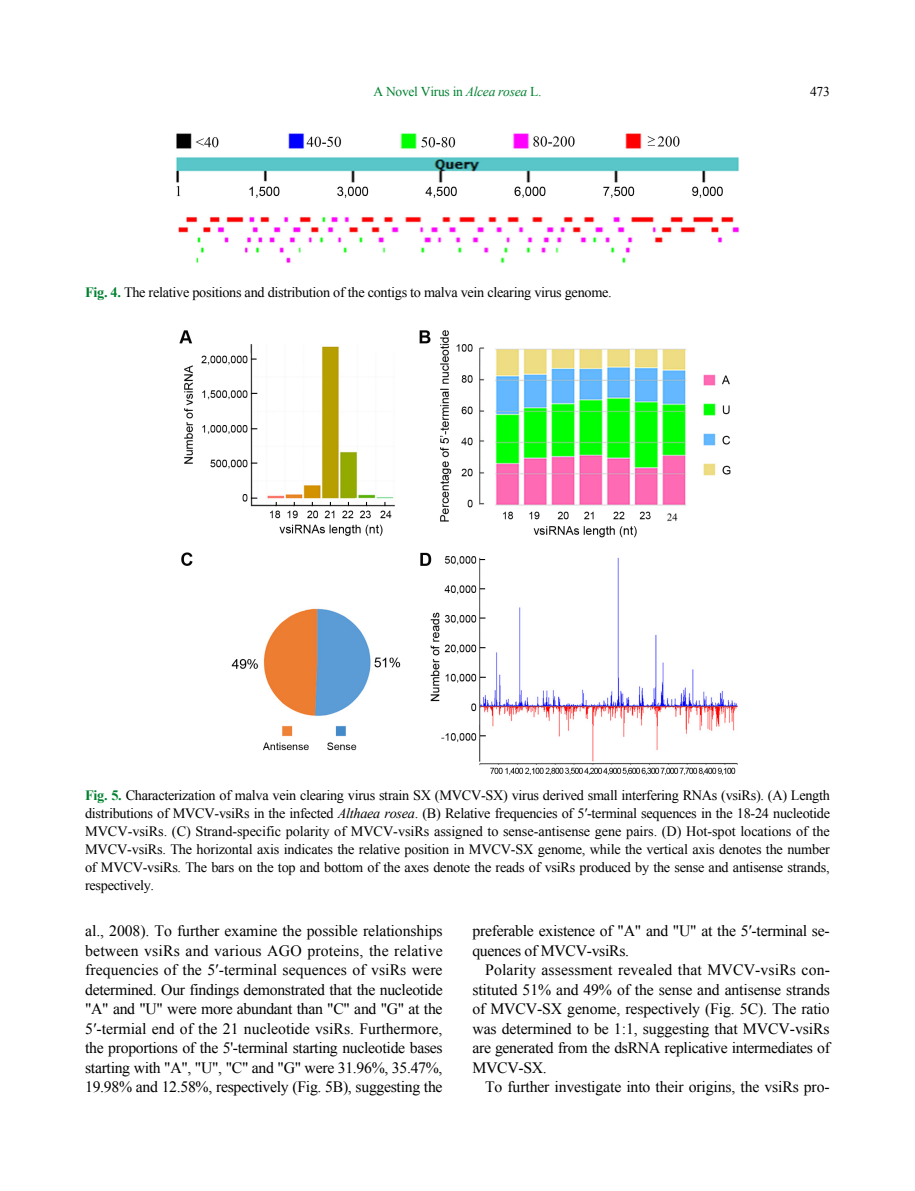
<style>
.page{position:relative;width:915px;height:1191px;background:#fff}
.page>*{position:absolute;margin:0;border:0;box-sizing:border-box;transform-origin:0 0}
.t1{font:15.75px/19.5px "Times New Roman";letter-spacing:-.02em;color:#000;text-align:justify}
.t2{font:14.25px/18px "Times New Roman";letter-spacing:-.02em;color:#000;text-align:justify}
.t3{font:13.5px "Times New Roman";letter-spacing:-.02em;color:#008130}
.t4{font:13.5px "Times New Roman";color:#000}
.s1{font-style:italic}
.s2{font-weight:700;color:#008130}
</style>
<div class="page">
<img style="left:176px;top:133px;width:564px;height:130px">
<img style="left:179px;top:331px;width:559px;height:443px">
<p class="t3" style="left:373px;top:83px;width:169px">A Novel Virus in <span class="s1">Alcea rosea</span> L.</p>
<p class="t4" style="left:809px;top:83px;width:21px">473</p>
<p class="t2" style="left:85px;top:283px;width:528px"><span class="s2">Fig. 4.</span> The relative positions and distribution of the contigs to malva vein clearing virus genome.</p>
<p class="t2" style="left:85px;top:786px;width:746px"><span class="s2">Fig. 5.</span> Characterization of malva vein clearing virus strain SX (MVCV-SX) virus derived small interfering RNAs (vsiRs). (A) Length distributions of MVCV-vsiRs in the infected <span class="s1">Althaea rosea</span>. (B) Relative frequencies of 5′-terminal sequences in the 18-24 nucleotide MVCV-vsiRs. (C) Strand-specific polarity of MVCV-vsiRs assigned to sense-antisense gene pairs. (D) Hot-spot locations of the MVCV-vsiRs. The horizontal axis indicates the relative position in MVCV-SX genome, while the vertical axis denotes the number of MVCV-vsiRs. The bars on the top and bottom of the axes denote the reads of vsiRs produced by the sense and antisense strands, respectively.</p>
<p class="t1" style="left:85px;top:921px;width:359px">al., 2008). To further examine the possible relationships between vsiRs and various AGO proteins, the relative frequencies of the 5′-terminal sequences of vsiRs were determined. Our findings demonstrated that the nucleotide "A" and "U" were more abundant than "C" and "G" at the 5′-termial end of the 21 nucleotide vsiRs. Furthermore, the proportions of the 5'-terminal starting nucleotide bases starting with "A", "U", "C" and "G" were 31.96%, 35.47%, 19.98% and 12.58%, respectively (Fig. 5B), suggesting the</p>
<p class="t1" style="left:472px;top:920px;width:359px">preferable existence of "A" and "U" at the 5′-terminal se&shy;quences of MVCV-vsiRs.</p>
<p class="t1" style="left:472px;top:959px;width:359px;text-indent:13px">Polarity assessment revealed that MVCV-vsiRs con&shy;stituted 51% and 49% of the sense and antisense strands of MVCV-SX genome, respectively (Fig. 5C). The ratio was determined to be 1:1, suggesting that MVCV-vsiRs are generated from the dsRNA replicative intermediates of MVCV-SX.</p>
<p class="t1" style="left:485px;top:1076px;width:346px">To further investigate into their origins, the vsiRs pro-</p>
</div>
